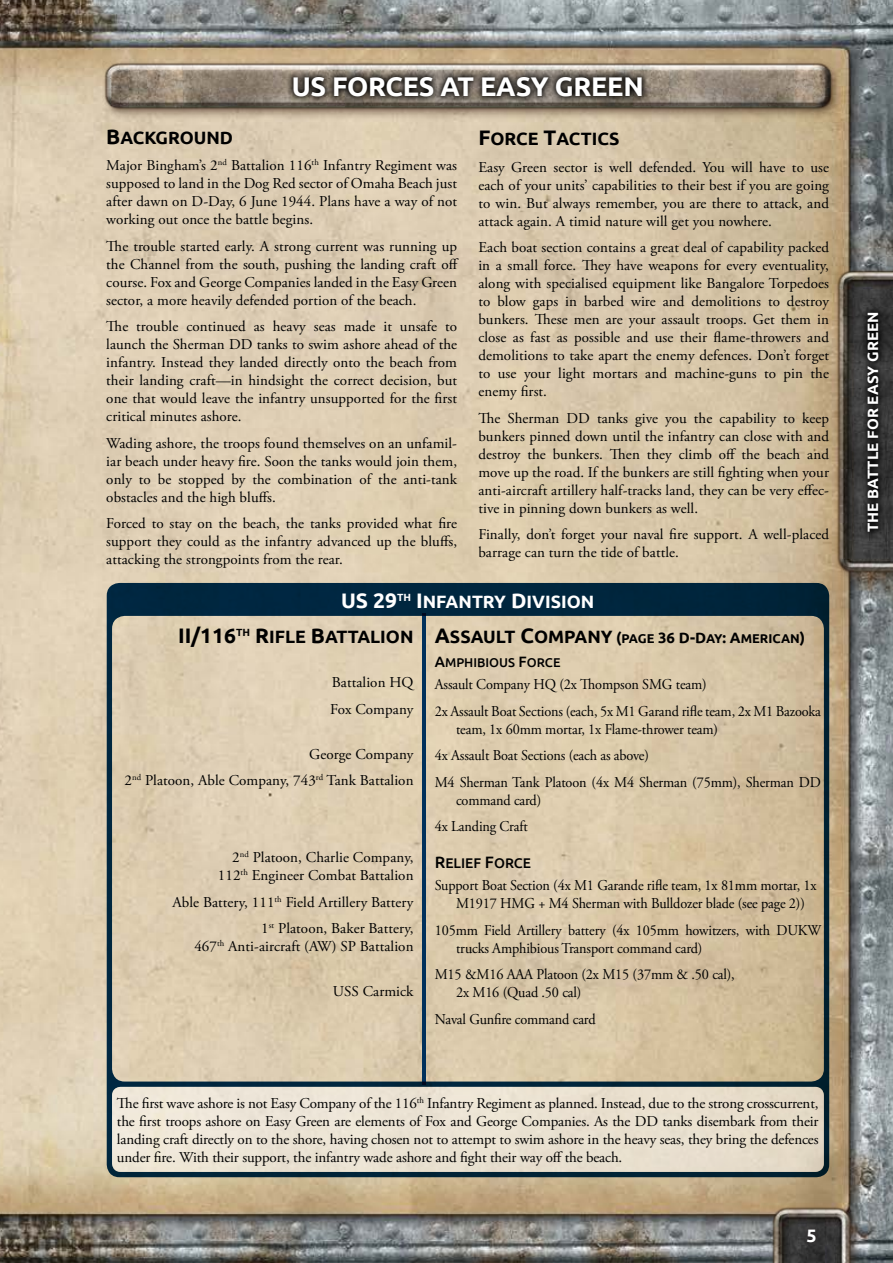
<style>
.page{position:relative;width:893px;height:1263px;background:#fff}
.page>*{position:absolute;margin:0;border:0;box-sizing:border-box;transform-origin:0 0}
.t1{font:700 27px "Ubuntu";letter-spacing:-.01em;color:#fff}
.t2{font:700 18px "Ubuntu";color:#fff}
.t3{font:17.85px "Ubuntu Bold SC850";color:#000}
.t4{font:17.85px "Ubuntu Bold SC850";color:#fff}
.t5{font:15px/18px "Adobe Garamond Pro";letter-spacing:.005em;color:#000;text-align:justify}
.t6{font:15px/26.5px "Adobe Garamond Pro";letter-spacing:.005em;color:#000;scale:.95 1}
.t7{font:700 15px "Ubuntu";letter-spacing:.005em;color:#fff}
.t8{font:14.1px "Ubuntu Medium SC850";color:#000}
.t9{font:12.75px "Ubuntu Bold SC850";color:#000}
.t10{font:12.75px "Ubuntu Medium SC850";color:#000}
.s1{font-size:21px}
.s2{font-size:17.85px}
.s3{font-size:15px}
.s4{font-size:16.5px}
</style>
<div class="page">
<img style="left:0;top:0;width:893px;height:1263px">
<img style="left:21px;top:0;width:872px;height:159px">
<svg style="left:107px;top:583px;width:722px;height:594px;background:#c3b79f"></svg>
<div style="left:112px;top:1087px;width:712px;height:85px;background:#eae2d2;border-radius:9px"></div>
<img style="left:818px;top:253px;width:75px;height:332px">
<svg style="left:861px;top:306px;width:24px;height:233px;background:#242424"></svg>
<img style="left:753px;top:1191px;width:128px;height:72px">
<div style="left:800px;top:1222px;width:23px;height:26px;background:#353434"></div>
<svg style="left:286px;top:70px;width:363px;height:33px;background:#534d45"></svg>
<h1 class="t1" style="left:292px;top:70px;width:354px">US FORCES AT EASY GREEN</h1>
<p class="t3" style="left:106px;top:126px;width:126px"><span class="s1">B</span>ACKGROUND</p>
<p class="t5" style="left:106px;top:157px;width:352px">Major Bingham’s 2<sup>nd</sup> Battalion 116<sup>th</sup> Infantry Regiment was supposed to land in the Dog Red sector of Omaha Beach just after dawn on D-Day, 6 June 1944. Plans have a way of not working out once the battle begins.</p>
<p class="t5" style="left:106px;top:237px;width:354px">The trouble started early. A strong current was running up the Channel from the south, pushing the landing craft off course. Fox and George Companies landed in the Easy Green sector, a more heavily defended portion of the beach.</p>
<p class="t5" style="left:106px;top:318px;width:352px">The trouble continued as heavy seas made it unsafe to launch the Sherman DD tanks to swim ashore ahead of the infantry. Instead they landed directly onto the beach from their landing craft—in hindsight the correct decision, but one that would leave the infantry unsupported for the first critical minutes ashore.</p>
<p class="t5" style="left:106px;top:434px;width:352px">Wading ashore, the troops found themselves on an unfamil&shy;iar beach under heavy fire. Soon the tanks would join them, only to be stopped by the combination of the anti-tank obstacles and the high bluffs.</p>
<p class="t5" style="left:106px;top:515px;width:352px">Forced to stay on the beach, the tanks provided what fire support they could as the infantry advanced up the bluffs, attacking the strongpoints from the rear.</p>
<p class="t3" style="left:478px;top:128px;width:143px"><span class="s1">F</span>ORCE <span class="s1">T</span>ACTICS</p>
<p class="t5" style="left:478px;top:158px;width:352px">Easy Green sector is well defended. You will have to use each of your units’ capabilities to their best if you are going to win. But always remember, you are there to attack, and attack again. A timid nature will get you nowhere.</p>
<p class="t5" style="left:478px;top:239px;width:352px">Each boat section contains a great deal of capability packed in a small force. They have weapons for every eventuality, along with specialised equipment like Bangalore Torpedoes to blow gaps in barbed wire and demolitions to destroy bunkers. These men are your assault troops. Get them in close as fast as possible and use their flame-throwers and demolitions to take apart the enemy defences. Don’t forget to use your light mortars and machine-guns to pin the enemy first.</p>
<p class="t5" style="left:478px;top:409px;width:352px">The Sherman DD tanks give you the capability to keep bunkers pinned down until the infantry can close with and destroy the bunkers. Then they climb off the beach and move up the road. If the bunkers are still fighting when your anti-aircraft artillery half-tracks land, they can be very effec&shy;tive in pinning down bunkers as well.</p>
<p class="t5" style="left:478px;top:526px;width:352px">Finally, don’t forget your naval fire support. A well-placed barrage can turn the tide of battle.</p>
<p class="t4" style="left:341px;top:591px;width:255px"><span class="s1">US 29</span><sup>TH</sup> <span class="s1">I</span> NFANTRY <span class="s1">D</span>IVISION</p>
<p class="t3" style="left:178px;top:626px;width:237px"><span class="s1">II/116</span><sup>TH</sup> <span class="s1">R</span>IFLE <span class="s1">B</span>ATTALION</p>
<p class="t5" style="left:330px;top:670px;width:85px;line-height:26.5px">Battalion HQ<br>Fox Company</p>
<p class="t5" style="left:125px;top:741px;width:290px;line-height:26.5px;text-align:right">George Company<br>2<sup>nd</sup> Platoon, Able Company, 743<sup>rd</sup> Tank Battalion</p>
<p class="t5" style="left:218px;top:849px;width:197px;text-align:right">2<sup>nd</sup> Platoon, Charlie Company,<br>112<sup>th</sup> Engineer Combat Battalion</p>
<p class="t5" style="left:173px;top:889px;width:242px;line-height:26.5px;text-align:right">Able Battery, 111<sup>th</sup> Field Artillery Battery<br>1<sup>st</sup> Platoon, Baker Battery,</p>
<p class="t5" style="left:194px;top:938px;width:221px">467<sup>th</sup> Anti-aircraft (AW) SP Battalion</p>
<p class="t5" style="left:333px;top:982px;width:82px">USS Carmick</p>
<p class="t9" style="left:435px;top:631px;width:372px"><span class="s1">A</span><span class="s2">SSAULT</span> <span class="s1">C</span><span class="s2">OMPANY</span> <span class="s3">(</span>PAGE <span class="s3">36 D-D</span>AY<span class="s3">: A</span>MERICAN<span class="s3">)</span></p>
<p class="t10" style="left:435px;top:654px;width:127px"><span class="s3">A</span>MPHIBIOUS <span class="s3">F</span>ORCE</p>
<p class="t6" style="left:435px;top:672px;width:408px">Assault Company HQ (2x Thompson SMG team)<br>2x Assault Boat Sections (each, 5x M1 Garand rifle team, 2x M1 Bazooka</p>
<p class="t6" style="left:435px;top:716px;width:408px;text-indent:21px">team, 1x 60mm mortar, 1x Flame-thrower team)<br>4x Assault Boat Sections (each as above)<br>M4 Sherman Tank Platoon (4x M4 Sherman (75mm), Sherman DD</p>
<p class="t6" style="left:435px;top:787px;width:114px;text-indent:21px">command card)<br>4x Landing Craft</p>
<p class="t8" style="left:435px;top:854px;width:98px"><span class="s4">R</span>ELIEF <span class="s4">F</span>ORCE</p>
<p class="t6" style="left:456px;top:877px;width:381px;line-height:18px;text-indent:-21px">Support Boat Section (4x M1 Garande rifle team, 1x 81mm mortar, 1x<br>M1917 HMG + M4 Sherman with Bulldozer blade (see page 2))</p>
<p class="t6" style="left:456px;top:922px;width:386px;line-height:18px;text-indent:-21px">105mm Field Artillery battery (4x 105mm howitzers, with DUKW trucks Amphibious Transport command card)</p>
<p class="t6" style="left:456px;top:966px;width:295px;line-height:18px;text-indent:-21px">M15 &amp;M16 AAA Platoon (2x M15 (37mm &amp; .50 cal),<br>2x M16 (Quad .50 cal)</p>
<p class="t6" style="left:435px;top:1006px;width:171px">Naval Gunfire command card</p>
<p class="t5" style="left:117px;top:1094px;width:703px">The first wave ashore is not Easy Company of the 116<sup>th</sup> Infantry Regiment as planned. Instead, due to the strong crosscurrent, the first troops ashore on Easy Green are elements of Fox and George Companies. As the DD tanks disembark from their landing craft directly on to the shore, having chosen not to attempt to swim ashore in the heavy seas, they bring the defences under fire. With their support, the infantry wade ashore and fight their way off the beach.</p>
<p class="t2" style="left:806px;top:1224px;width:12px">5</p>
<p class="t7" style="left:864px;top:532px;width:222px;rotate:-90deg">THE BATTLE FOR EASY GREEN</p>
</div>
